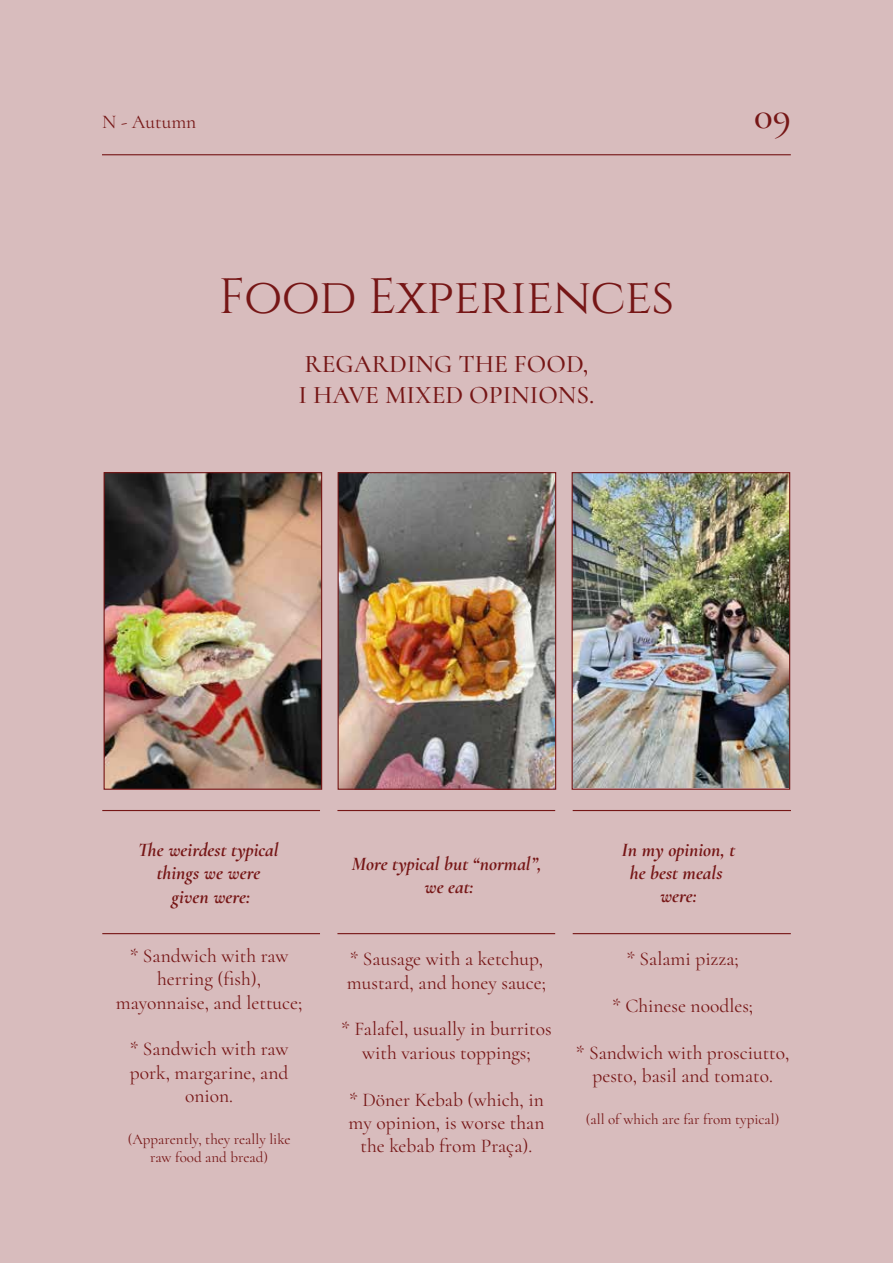
<style>
.page{position:relative;width:893px;height:1263px;background:#d8bcbd}
.page>*{position:absolute;margin:0;border:0;box-sizing:border-box;transform-origin:0 0}
.t1{font:49.5px "Cinzel";letter-spacing:-.01em;color:#761616}
.t2{font:500 39px "Cormorant";color:#761616}
.t3{font:500 25.5px/30.6px "Cormorant";color:#761616}
.t4{font:19.5px/23.4px "Cormorant";color:#761616;text-align:center}
.t5{font:italic 700 19.5px/23.4px "Cormorant";color:#761616;text-align:center}
.t6{font:15px/18px "Cormorant";color:#761616;text-align:center}
</style>
<div class="page">
<hr style="left:573px;top:933px;width:218px;height:1px;background:#761616">
<hr style="left:573px;top:810px;width:218px;height:1px;background:#761616">
<hr style="left:337px;top:933px;width:218px;height:1px;background:#761616">
<hr style="left:337px;top:810px;width:218px;height:1px;background:#761616">
<hr style="left:102px;top:933px;width:218px;height:1px;background:#761616">
<hr style="left:102px;top:810px;width:218px;height:1px;background:#761616">
<hr style="left:102px;top:154px;width:689px;height:1px;background:#761616">
<img style="left:106px;top:474px;width:214px;height:314px">
<div style="left:104px;top:472px;width:218px;height:318px;border:1px solid #761616"></div>
<img style="left:574px;top:474px;width:214px;height:314px">
<div style="left:572px;top:472px;width:218px;height:318px;border:1px solid #761616"></div>
<img style="left:340px;top:474px;width:214px;height:314px">
<div style="left:338px;top:472px;width:218px;height:318px;border:1px solid #761616"></div>
<p class="t4" style="left:102px;top:110px;width:96px">N - Autumn</p>
<h2 class="t2" style="left:754px;top:91px;width:38px">09</h2>
<h1 class="t1" style="left:219px;top:265px;width:457px">Food Experiences</h1>
<h3 class="t3" style="left:298px;top:348px;width:298px">REGARDING THE FOOD,<br>I HAVE MIXED OPINIONS.</h3>
<p class="t5" style="left:138px;top:836px;width:142px">The weirdest typical things we were given were:</p>
<p class="t5" style="left:352px;top:850px;width:192px">More typical but “normal”, we eat:</p>
<p class="t5" style="left:621px;top:836px;width:116px">In my opinion, t he best meals were:</p>
<p class="t4" style="left:116px;top:944px;width:188px">* Sandwich with raw herring (fish), mayonnaise, and lettuce;</p>
<p class="t4" style="left:130px;top:1037px;width:160px">* Sandwich with raw pork, margarine, and onion.</p>
<p class="t6" style="left:128px;top:1130px;width:164px">(Apparently, they really like raw food and bread)</p>
<p class="t4" style="left:347px;top:947px;width:201px;text-align:left">* Sausage with a ketchup, mustard, and honey sauce;</p>
<p class="t4" style="left:341px;top:1017px;width:212px">* Falafel, usually in burritos with various toppings;</p>
<p class="t4" style="left:348px;top:1087px;width:197px">* Döner Kebab (which, in my opinion, is worse than the kebab from Praça).</p>
<p class="t4" style="left:626px;top:947px;width:114px">* Salami pizza;</p>
<p class="t4" style="left:612px;top:994px;width:143px">* Chinese noodles;</p>
<p class="t4" style="left:576px;top:1041px;width:215px">* Sandwich with prosciutto, pesto, basil and tomato.</p>
<p class="t6" style="left:586px;top:1110px;width:195px">(all of which are far from typical)</p>
</div>
